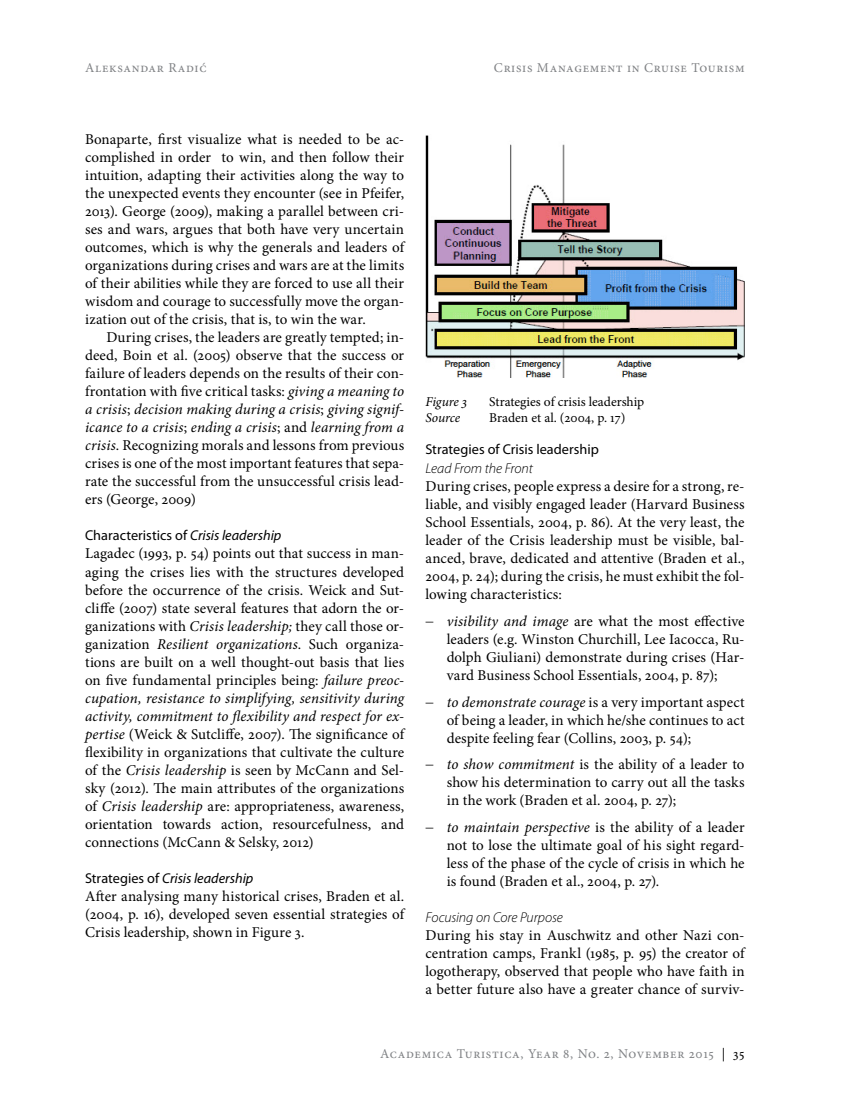
<style>
.page{position:relative;width:851px;height:1106px;background:#fff}
.page>*{position:absolute;margin:0;border:0;box-sizing:border-box;transform-origin:0 0}
.Prvi_odstavek_za_med{font:15px/18px "Minion Pro";color:#000;text-align:justify}
.Alineja{font:15px/18px "Minion Pro";color:#000;text-align:justify}
.Osnovni_odstavek{font:15px/18px "Minion Pro";color:#000;text-align:justify}
.Mednaslov_2{font:14.25px "Myriad Pro";color:#000}
.Mednaslov_3{font:italic 300 14.25px "Myriad Pro";letter-spacing:-.01em;color:#000}
.Mednaslov_2-2{font:italic 14.25px "Myriad Pro";color:#000}
.t1{font:13.5px "Minion Pro";letter-spacing:.05em;color:#808285}
.Nadpis{font:13.5px "Minion Pro";color:#000}
.Nadpis-2{font:italic 13.5px "Minion Pro";letter-spacing:-.01em;color:#000}
.s1{font-style:italic}
.s2{font-style:normal}
.s3{color:#000}
</style>
<div class="page">
<img style="left:425px;top:135px;width:319px;height:242px">
<p class="t1" style="left:85px;top:59px;width:123px">Aleksandar Radić</p>
<p class="t1" style="left:494px;top:59px;width:252px">Crisis Management in Cruise Tourism</p>
<p class="Prvi_odstavek_za_med" style="left:85px;top:130px;width:322px">Bonaparte, first visualize what is needed to be ac&shy;complished in order to win, and then follow their intuition, adapting their activities along the way to the unexpected events they encounter (see in Pfeifer, 2013). George (2009), making a parallel between cri&shy;ses and wars, argues that both have very uncertain outcomes, which is why the generals and leaders of organizations during crises and wars are at the limits of their abilities while they are forced to use all their wisdom and courage to successfully move the organ&shy;ization out of the crisis, that is, to win the war.</p>
<p class="Osnovni_odstavek" style="left:85px;top:328px;width:320px;text-indent:21px">During crises, the leaders are greatly tempted; in&shy;deed, Boin et al. (2005) observe that the success or failure of leaders depends on the results of their con&shy;frontation with five critical tasks: <span class="s1">giving a meaning to a crisis</span>; <span class="s1">decision making during a crisis</span>; <span class="s1">giving signif&shy;icance to a crisis</span>; <span class="s1">ending a crisis</span>; and <span class="s1">learning from a crisis</span>. Recognizing morals and lessons from previous crises is one of the most important features that sepa&shy;rate the successful from the unsuccessful crisis lead&shy;ers (George, 2009)</p>
<p class="Mednaslov_2" style="left:85px;top:527px;width:198px">Characteristics of <span class="s1">Crisis leadership</span></p>
<p class="Prvi_odstavek_za_med" style="left:85px;top:545px;width:322px">Lagadec (1993, p. 54) points out that success in man&shy;aging the crises lies with the structures developed before the occurrence of the crisis. Weick and Sut&shy;cliffe (2007) state several features that adorn the or&shy;ganizations with <span class="s1">Crisis leadership;</span> they call those or&shy;ganization <span class="s1">Resilient organizations</span>. Such organiza&shy;tions are built on a well thought-out basis that lies on five fundamental principles being: <span class="s1">failure preoc&shy;cupation, resistance to simplifying, sensitivity during activity, commitment to flexibility and respect for ex&shy;pertise</span> (Weick &amp; Sutcliffe, 2007). The significance of flexibility in organizations that cultivate the culture of the <span class="s1">Crisis leadership</span> is seen by McCann and Sel&shy;sky (2012). The main attributes of the organizations of <span class="s1">Crisis leadership</span> are: appropriateness, awareness, orientation towards action, resourcefulness, and connections (McCann &amp; Selsky, 2012)</p>
<p class="Mednaslov_2-2" style="left:85px;top:870px;width:170px"><span class="s2">Strategies of</span> Crisis leadership</p>
<p class="Prvi_odstavek_za_med" style="left:85px;top:887px;width:322px">After analysing many historical crises, Braden et al. (2004, p. 16), developed seven essential strategies of Crisis leadership, shown in Figure 3.</p>
<p class="Nadpis-2" style="left:425px;top:393px;width:43px">Figure 3</p>
<p class="Nadpis" style="left:489px;top:393px;width:156px">Strategies of crisis leadership</p>
<p class="Nadpis-2" style="left:425px;top:408px;width:36px">Source</p>
<p class="Nadpis" style="left:489px;top:408px;width:138px">Braden et al. (2004, p. 17)</p>
<p class="Mednaslov_2" style="left:425px;top:440px;width:175px">Strategies of Crisis leadership</p>
<p class="Mednaslov_3" style="left:425px;top:461px;width:109px">Lead From the Front</p>
<p class="Prvi_odstavek_za_med" style="left:425px;top:477px;width:320px">During crises, people express a desire for a strong, re&shy;liable, and visibly engaged leader (Harvard Business School Essentials, 2004, p. 86). At the very least, the leader of the Crisis leadership must be visible, bal&shy;anced, brave, dedicated and attentive (Braden et al., 2004, p. 24); during the crisis, he must exhibit the fol&shy;lowing characteristics:</p>
<p class="Alineja" style="left:446px;top:612px;width:299px"><span class="s1">visibility and image</span> are what the most effective leaders (e.g. Winston Churchill, Lee Iacocca, Ru&shy;dolph Giuliani) demonstrate during crises (Har&shy;vard Business School Essentials, 2004, p. 87);</p>
<p class="Alineja" style="left:446px;top:692px;width:299px"><span class="s1">to demonstrate courage</span> is a very important aspect of being a leader, in which he/she continues to act despite feeling fear (Collins, 2003, p. 54);</p>
<p class="Alineja" style="left:446px;top:755px;width:299px"><span class="s1">to show commitment</span> is the ability of a leader to show his determination to carry out all the tasks in the work (Braden et al. 2004, p. 27);</p>
<p class="Alineja" style="left:446px;top:818px;width:299px"><span class="s1">to maintain perspective</span> is the ability of a leader not to lose the ultimate goal of his sight regard&shy;less of the phase of the cycle of crisis in which he is found (Braden et al., 2004, p. 27).</p>
<p class="Mednaslov_3" style="left:425px;top:909px;width:139px">Focusing on Core Purpose</p>
<p class="Prvi_odstavek_za_med" style="left:425px;top:926px;width:322px">During his stay in Auschwitz and other Nazi con&shy;centration camps, Frankl (1985, p. 95) the creator of logotherapy, observed that people who have faith in a better future also have a greater chance of surviv-</p>
<p class="t1" style="left:380px;top:1044px;width:366px">Academica Turistica, Year 8, No. 2, November 2015 <span class="s3">| 35</span></p>
</div>
